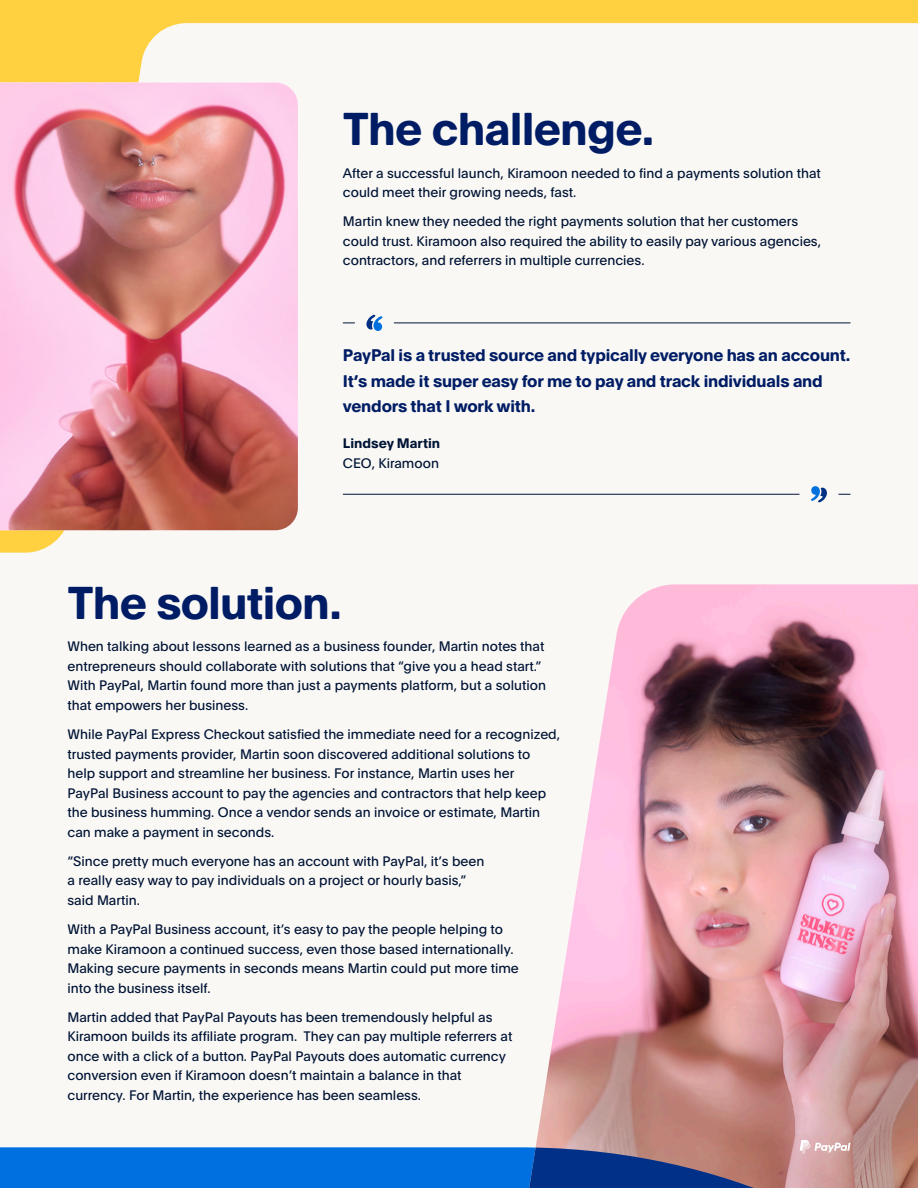
<style>
.page{position:relative;width:918px;height:1188px;background:#faf8f5}
.page>*{position:absolute;margin:0;border:0;box-sizing:border-box;transform-origin:0 0}
.Source_Note_Copy_-_G{font:700 45px "Pay Pal Open";letter-spacing:-.02em;color:#001c64}
.Body_Copy_-_Dark_Gra{font:700 16.5px/25.5px "Pay Pal Open";letter-spacing:-.01em;color:#001c64}
.Body_Copy_-_Dark_Gra-2{font:13.5px/19.5px "Pay Pal Open";color:#001435}
.Body_Copy_-_White{font:700 13.5px "Pay Pal Open";color:#001435}
.Body_Copy_-_White-2{font:13.5px "Pay Pal Open";color:#001435}
</style>
<div class="page">
<img style="left:535px;top:584px;width:383px;height:604px">
<svg style="left:0;top:0;width:918px;height:553px"></svg>
<img style="left:0;top:82px;width:298px;height:448px">
<svg style="left:0;top:1147px;width:791px;height:41px;background:#1c67c0"></svg>
<svg style="left:343px;top:323px;width:12px;height:1px"></svg>
<hr style="left:394px;top:323px;width:456px;height:1px;background:#001435">
<hr style="left:343px;top:494px;width:457px;height:1px;background:#001435">
<svg style="left:366px;top:315px;width:16px;height:16px"></svg>
<svg style="left:838px;top:494px;width:12px;height:1px"></svg>
<svg style="left:811px;top:486px;width:16px;height:16px"></svg>
<svg style="left:800px;top:1140px;width:50px;height:13px"></svg>
<p class="Source_Note_Copy_-_G" style="left:343px;top:96px;width:313px">The challenge.</p>
<p class="Body_Copy_-_Dark_Gra-2" style="left:343px;top:163px;width:480px">After a successful launch, Kiramoon needed to find a payments solution that could meet their growing needs, fast.</p>
<p class="Body_Copy_-_Dark_Gra-2" style="left:343px;top:211px;width:480px">Martin knew they needed the right payments solution that her customers could trust. Kiramoon also required the ability to easily pay various agencies, contractors, and referrers in multiple currencies.</p>
<p class="Body_Copy_-_Dark_Gra" style="left:343px;top:342px;width:509px">PayPal is a trusted source and typically everyone has an account.<br>It’s made it super easy for me to pay and track individuals and vendors that I work with.</p>
<p class="Body_Copy_-_White" style="left:343px;top:433px;width:99px">Lindsey Martin</p>
<p class="Body_Copy_-_White-2" style="left:343px;top:454px;width:98px">CEO, Kiramoon</p>
<p class="Source_Note_Copy_-_G" style="left:68px;top:571px;width:276px">The solution.</p>
<p class="Body_Copy_-_Dark_Gra-2" style="left:68px;top:636px;width:480px">When talking about lessons learned as a business founder, Martin notes that entrepreneurs should collaborate with solutions that “give you a head start.” With PayPal, Martin found more than just a payments platform, but a solution that empowers her business.</p>
<p class="Body_Copy_-_Dark_Gra-2" style="left:68px;top:724px;width:494px">While PayPal Express Checkout satisfied the immediate need for a recognized, trusted payments provider, Martin soon discovered additional solutions to help support and streamline her business. For instance, Martin uses her<br>PayPal Business account to pay the agencies and contractors that help keep the business humming. Once a vendor sends an invoice or estimate, Martin can make a payment in seconds.</p>
<p class="Body_Copy_-_Dark_Gra-2" style="left:68px;top:851px;width:418px">“Since pretty much everyone has an account with PayPal, it’s been a really easy way to pay individuals on a project or hourly basis,” said Martin.</p>
<p class="Body_Copy_-_Dark_Gra-2" style="left:68px;top:919px;width:453px">With a PayPal Business account, it’s easy to pay the people helping to make Kiramoon a continued success, even those based internationally.<br>Making secure payments in seconds means Martin could put more time into the business itself.</p>
<p class="Body_Copy_-_Dark_Gra-2" style="left:68px;top:1007px;width:446px">Martin added that PayPal Payouts has been tremendously helpful as Kiramoon builds its affiliate program. They can pay multiple referrers at once with a click of a button. PayPal Payouts does automatic currency conversion even if Kiramoon doesn’t maintain a balance in that currency. For Martin, the experience has been seamless.</p>
</div>
